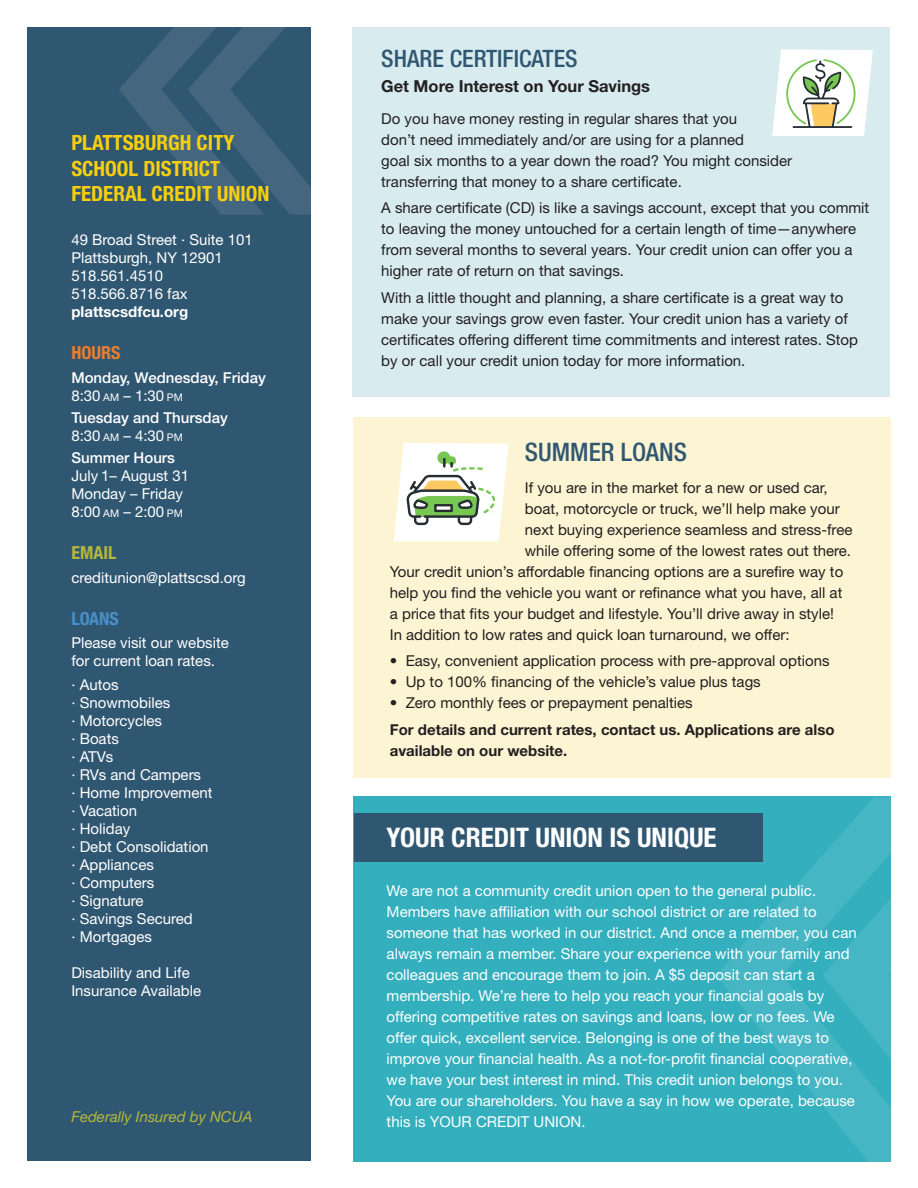
<style>
.page{position:relative;width:918px;height:1188px;background:#fff}
.page>*{position:absolute;margin:0;border:0;box-sizing:border-box;transform-origin:0 0}
.t1{font:700 condensed 27px "Helvetica Neue LT Std";color:#fff}
.t2{font:500 condensed 25.5px "Helvetica Neue LT Std";color:#305772}
.t3{font:500 condensed 24px "Helvetica Neue LT Std";color:#305772}
.t4{font:700 condensed 21px/25.5px "Helvetica Neue LT Std";color:#f7cf0e}
.t5{font:700 condensed 18px "Helvetica Neue LT Std";color:#e97f31}
.t6{font:700 condensed 18px "Helvetica Neue LT Std";color:#b5b83a}
.t7{font:700 condensed 18px "Helvetica Neue LT Std";color:#4890c8}
.t8{font:700 16.5px "Helvetica Neue LT Std";color:#231f20}
.t9{font:15px/21px "Helvetica Neue LT Std";color:#231f20}
.t10{font:15px/18px "Helvetica Neue LT Std";color:#fff}
.t11{font:700 15px/21px "Helvetica Neue LT Std";color:#231f20}
.t12{font:500 15px "Helvetica Neue LT Std";color:#fff}
.t13{font:italic 15px "Helvetica Neue LT Std";color:#b5b83a}
.t14{font:700 15px "Helvetica Neue LT Std";color:#fff}
.s1{font-size:10.5px}
.s2{font-weight:500}
</style>
<div class="page">
<div style="left:27px;top:27px;width:283px;height:1134px;background:#305772"></div>
<div style="left:352px;top:27px;width:538px;height:369px;background:#d8ebef"></div>
<svg style="left:119px;top:27px;width:192px;height:188px"></svg>
<svg style="left:772px;top:49px;width:101px;height:87px;background:#e3e7dc"></svg>
<div style="left:353px;top:417px;width:538px;height:361px;background:#fcf4d2"></div>
<svg style="left:394px;top:443px;width:115px;height:98px;background:#dde3d3"></svg>
<div style="left:353px;top:796px;width:538px;height:366px;background:#33afbe"></div>
<svg style="left:716px;top:797px;width:175px;height:365px"></svg>
<div style="left:354px;top:814px;width:408px;height:48px;background:#305772"></div>
<p class="t4" style="left:71px;top:130px;width:200px">PLATTSBURGH CITY<br>SCHOOL DISTRICT<br>FEDERAL CREDIT UNION</p>
<p class="t10" style="left:71px;top:231px;width:183px">49 Broad Street · Suite 101</p>
<p class="t10" style="left:71px;top:249px;width:153px">Plattsburgh, NY 12901</p>
<p class="t10" style="left:71px;top:267px;width:93px">518.561.4510</p>
<p class="t10" style="left:71px;top:285px;width:118px">518.566.8716 fax</p>
<p class="t14" style="left:71px;top:303px;width:118px">plattscsdfcu.org</p>
<p class="t5" style="left:71px;top:342px;width:51px">HOURS</p>
<p class="t12" style="left:71px;top:369px;width:196px">Monday, Wednesday, Friday</p>
<p class="t10" style="left:71px;top:386px;width:113px">8:30 <span class="s1">AM</span> – 1:30 <span class="s1">PM</span></p>
<p class="t12" style="left:71px;top:409px;width:158px">Tuesday and Thursday</p>
<p class="t10" style="left:71px;top:427px;width:113px">8:30 <span class="s1">AM</span> – 4:30 <span class="s1">PM</span></p>
<p class="t10" style="left:71px;top:449px;width:119px"><span class="s2">Summer Hours<br></span>July 1– August 31<br>Monday – Friday</p>
<p class="t10" style="left:71px;top:503px;width:113px">8:00 <span class="s1">AM</span> – 2:00 <span class="s1">PM</span></p>
<p class="t6" style="left:71px;top:542px;width:46px">EMAIL</p>
<p class="t10" style="left:71px;top:568px;width:176px">creditunion@plattscsd.org</p>
<p class="t7" style="left:71px;top:608px;width:49px">LOANS</p>
<p class="t10" style="left:71px;top:634px;width:159px">Please visit our website for current loan rates.</p>
<p class="t10" style="left:71px;top:675px;width:100px">· Autos<br>· Snowmobiles · Motorcycles<br>· Boats<br>· ATVs</p>
<p class="t10" style="left:71px;top:765px;width:131px">· RVs and Campers</p>
<p class="t10" style="left:71px;top:783px;width:143px">· Home Improvement · Vacation</p>
<p class="t10" style="left:71px;top:819px;width:60px">· Holiday</p>
<p class="t10" style="left:71px;top:837px;width:139px">· Debt Consolidation</p>
<p class="t10" style="left:71px;top:855px;width:85px">· Appliances · Computers</p>
<p class="t10" style="left:71px;top:891px;width:74px">· Signature</p>
<p class="t10" style="left:71px;top:909px;width:123px">· Savings Secured · Mortgages</p>
<p class="t10" style="left:71px;top:963px;width:131px">Disability and Life<br>Insurance Available</p>
<p class="t13" style="left:71px;top:1107px;width:183px">Federally Insured by NCUA</p>
<p class="t3" style="left:381px;top:44px;width:198px">SHARE CERTIFICATES</p>
<p class="t8" style="left:381px;top:76px;width:270px">Get More Interest on Your Savings</p>
<p class="t9" style="left:381px;top:108px;width:412px">Do you have money resting in regular shares that you<br>don’t need immediately and/or are using for a planned<br>goal six months to a year down the road? You might consider transferring that money to a share certificate.</p>
<p class="t9" style="left:381px;top:197px;width:490px">A share certificate (CD) is like a savings account, except that you commit to leaving the money untouched for a certain length of time—anywhere from several months to several years. Your credit union can offer you a higher rate of return on that savings.</p>
<p class="t9" style="left:381px;top:287px;width:478px">With a little thought and planning, a share certificate is a great way to make your savings grow even faster. Your credit union has a variety of certificates offering different time commitments and interest rates. Stop by or call your credit union today for more information.</p>
<p class="t2" style="left:525px;top:437px;width:163px">SUMMER LOANS</p>
<p class="t9" style="left:525px;top:477px;width:304px">If you are in the market for a new or used car,</p>
<p class="t9" style="left:525px;top:498px;width:316px">boat, motorcycle or truck, we’ll help make your</p>
<p class="t9" style="left:525px;top:519px;width:329px">next buying experience seamless and stress-free</p>
<p class="t9" style="left:525px;top:540px;width:328px">while offering some of the lowest rates out there.</p>
<p class="t9" style="left:390px;top:561px;width:455px">Your credit union’s affordable financing options are a surefire way to</p>
<p class="t9" style="left:390px;top:582px;width:454px">help you find the vehicle you want or refinance what you have, all at</p>
<p class="t9" style="left:390px;top:603px;width:446px">a price that fits your budget and lifestyle. You’ll drive away in style!</p>
<p class="t9" style="left:390px;top:624px;width:401px">In addition to low rates and quick loan turnaround, we offer:</p>
<p class="t9" style="left:390px;top:650px;width:441px">• Easy, convenient application process with pre-approval options</p>
<p class="t9" style="left:390px;top:671px;width:372px">• Up to 100% financing of the vehicle’s value plus tags</p>
<p class="t9" style="left:390px;top:692px;width:304px">• Zero monthly fees or prepayment penalties</p>
<p class="t11" style="left:390px;top:718px;width:446px">For details and current rates, contact us. Applications are also available on our website.</p>
<p class="t1" style="left:387px;top:821px;width:331px">YOUR CREDIT UNION IS UNIQUE</p>
<p class="t10" style="left:387px;top:880px;width:472px;line-height:21px">We are not a community credit union open to the general public.<br>Members have affiliation with our school district or are related to someone that has worked in our district. And once a member, you can always remain a member. Share your experience with your family and colleagues and encourage them to join. A $5 deposit can start a membership. We’re here to help you reach your financial goals by offering competitive rates on savings and loans, low or no fees. We offer quick, excellent service. Belonging is one of the best ways to improve your financial health. As a not-for-profit financial cooperative, we have your best interest in mind. This credit union belongs to you.<br>You are our shareholders. You have a say in how we operate, because this is YOUR CREDIT UNION.</p>
</div>
